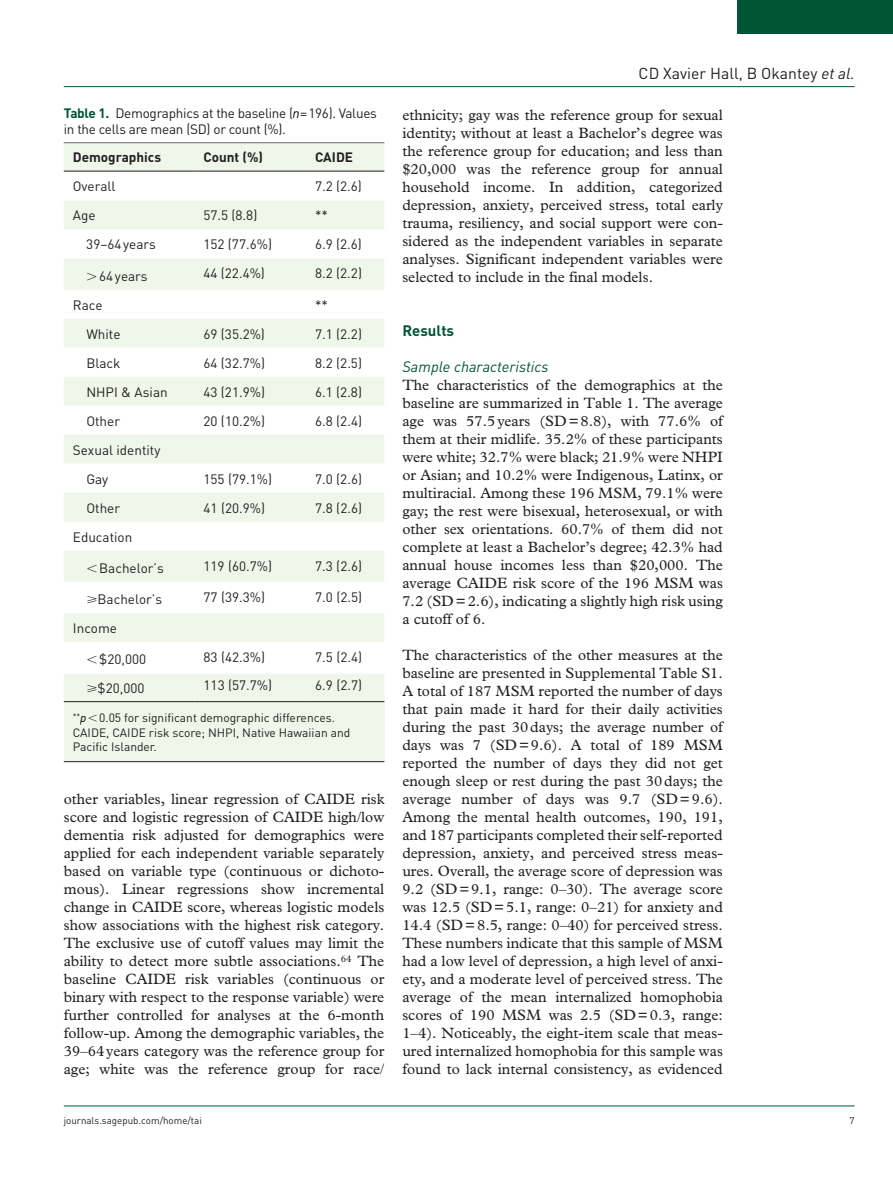
<style>
.page{position:relative;width:893px;height:1191px;background:#fff}
.page>*{position:absolute;margin:0;border:0;box-sizing:border-box;transform-origin:0 0}
.t1{font:15.75px "DIN";color:#231f20}
.t2{font:15px/18px "Plantin Std";color:#231f20;text-align:justify}
.t3{font:italic 15px "DIN";color:#015436}
.t4{font:700 15px "DIN";color:#015436}
.t5{font:13.5px/29px "DIN";color:#231f20}
.t6{font:13.5px/15.8px "DIN";letter-spacing:-.02em;color:#231f20}
.t7{font:700 13.5px "DIN";color:#231f20}
.t8{font:12px/14.2px "DIN";color:#231f20}
.t9{font:9.75px "DIN";color:#231f20}
.s1{font-weight:700;color:#015436}
.s2{font-style:italic;color:#000}
.s3{font-style:italic}
</style>
<div class="page">
<hr style="left:64px;top:86px;width:791px;height:1px;background:#015436">
<hr style="left:64px;top:1105px;width:791px;height:1px;background:#015436">
<div style="left:738px;top:0;width:155px;height:34px;background:#015436"></div>
<div style="left:64px;top:697px;width:320px;height:64px;background:#eff7ea"></div>
<hr style="left:64px;top:761px;width:320px;height:1px;background:#231f20">
<div style="left:64px;top:143px;width:320px;height:554px;background:#eff7ea"></div>
<svg style="left:64px;top:172px;width:320px;height:501px"></svg>
<hr style="left:64px;top:171px;width:130px;height:1px;background:#231f20">
<hr style="left:194px;top:171px;width:112px;height:1px;background:#231f20">
<hr style="left:306px;top:171px;width:78px;height:1px;background:#231f20">
<hr style="left:64px;top:701px;width:130px;height:1px;background:#231f20">
<hr style="left:194px;top:701px;width:112px;height:1px;background:#231f20">
<hr style="left:306px;top:701px;width:78px;height:1px;background:#231f20">
<svg style="left:87px;top:272px;width:9px;height:8px"></svg>
<svg style="left:88px;top:564px;width:9px;height:8px"></svg>
<svg style="left:88px;top:656px;width:9px;height:8px"></svg>
<p class="t6" style="left:64px;top:105px;width:315px"><span class="s1">Table 1.</span> Demographics at the baseline (<span class="s2">n</span>=196). Values in the cells are mean (SD) or count (%).</p>
<p class="t7" style="left:73px;top:148px;width:90px">Demographics</p>
<p class="t7" style="left:203px;top:148px;width:61px">Count (%)</p>
<p class="t7" style="left:315px;top:148px;width:40px">CAIDE</p>
<p class="t5" style="left:73px;top:172px;width:44px">Overall</p>
<p class="t5" style="left:315px;top:172px;width:48px">7.2 (2.6)</p>
<p class="t5" style="left:73px;top:201px;width:24px">Age</p>
<p class="t5" style="left:203px;top:201px;width:55px">57.5 (8.8)</p>
<p class="t5" style="left:315px;top:201px;width:14px">**</p>
<p class="t5" style="left:86px;top:230px;width:71px">39–64years</p>
<p class="t5" style="left:203px;top:230px;width:70px">152 (77.6%)</p>
<p class="t5" style="left:315px;top:230px;width:48px">6.9 (2.6)</p>
<p class="t5" style="left:99px;top:261px;width:50px">64years</p>
<p class="t5" style="left:203px;top:259px;width:63px">44 (22.4%)</p>
<p class="t5" style="left:315px;top:259px;width:48px">8.2 (2.2)</p>
<p class="t5" style="left:73px;top:290px;width:31px">Race</p>
<p class="t5" style="left:315px;top:290px;width:14px">**</p>
<p class="t5" style="left:86px;top:319px;width:36px">White</p>
<p class="t5" style="left:203px;top:319px;width:63px">69 (35.2%)</p>
<p class="t5" style="left:315px;top:319px;width:48px">7.1 (2.2)</p>
<p class="t5" style="left:86px;top:348px;width:35px">Black</p>
<p class="t5" style="left:203px;top:348px;width:63px">64 (32.7%)</p>
<p class="t5" style="left:315px;top:348px;width:48px">8.2 (2.5)</p>
<p class="t5" style="left:86px;top:377px;width:83px">NHPI &amp; Asian</p>
<p class="t5" style="left:203px;top:377px;width:63px">43 (21.9%)</p>
<p class="t5" style="left:315px;top:377px;width:48px">6.1 (2.8)</p>
<p class="t5" style="left:86px;top:406px;width:35px">Other</p>
<p class="t5" style="left:204px;top:406px;width:63px">20 (10.2%)</p>
<p class="t5" style="left:315px;top:406px;width:48px">6.8 (2.4)</p>
<p class="t5" style="left:86px;top:435px;width:76px;text-indent:-14px">Sexual identity<br>Gay</p>
<p class="t5" style="left:204px;top:464px;width:70px">155 (79.1%)</p>
<p class="t5" style="left:315px;top:464px;width:48px">7.0 (2.6)</p>
<p class="t5" style="left:86px;top:493px;width:35px">Other</p>
<p class="t5" style="left:204px;top:493px;width:63px">41 (20.9%)</p>
<p class="t5" style="left:315px;top:493px;width:48px">7.8 (2.6)</p>
<p class="t5" style="left:73px;top:522px;width:61px">Education</p>
<p class="t5" style="left:99px;top:553px;width:66px">Bachelor’s</p>
<p class="t5" style="left:204px;top:551px;width:70px">119 (60.7%)</p>
<p class="t5" style="left:315px;top:551px;width:48px">7.3 (2.6)</p>
<p class="t5" style="left:86px;top:584px;width:77px">⩾Bachelor’s</p>
<p class="t5" style="left:204px;top:582px;width:63px">77 (39.3%)</p>
<p class="t5" style="left:315px;top:582px;width:48px">7.0 (2.5)</p>
<p class="t5" style="left:73px;top:613px;width:46px">Income</p>
<p class="t5" style="left:99px;top:645px;width:48px">$20,000</p>
<p class="t5" style="left:204px;top:642px;width:63px">83 (42.3%)</p>
<p class="t5" style="left:315px;top:642px;width:48px">7.5 (2.4)</p>
<p class="t5" style="left:86px;top:673px;width:60px">⩾$20,000</p>
<p class="t5" style="left:204px;top:671px;width:70px">113 (57.7%)</p>
<p class="t5" style="left:315px;top:671px;width:48px">6.9 (2.7)</p>
<p class="t8" style="left:73px;top:710px;width:279px"><sup>**</sup><span class="s2">p</span> 0.05 for significant demographic differences.<br>CAIDE, CAIDE risk score; NHPI, Native Hawaiian and<br>Pacific Islander.</p>
<p class="t2" style="left:64px;top:790px;width:322px">other variables, linear regression of CAIDE risk score and logistic regression of CAIDE high/low dementia risk adjusted for demographics were applied for each independent variable separately based on variable type (continuous or dichoto&shy;mous). Linear regressions show incremental change in CAIDE score, whereas logistic models show associations with the highest risk category.<br>The exclusive use of cutoff values may limit the ability to detect more subtle associations.<sup>64</sup> The baseline CAIDE risk variables (continuous or binary with respect to the response variable) were further controlled for analyses at the 6-month follow-up. Among the demographic variables, the 39–64years category was the reference group for age; white was the reference group for race/</p>
<p class="t1" style="left:639px;top:63px;width:218px">CD Xavier Hall, B Okantey <span class="s3">et al.</span></p>
<p class="t2" style="left:402px;top:106px;width:322px">ethnicity; gay was the reference group for sexual identity; without at least a Bachelor’s degree was the reference group for education; and less than $20,000 was the reference group for annual household income. In addition, categorized depression, anxiety, perceived stress, total early trauma, resiliency, and social support were con&shy;sidered as the independent variables in separate analyses. Significant independent variables were selected to include in the final models.</p>
<p class="t4" style="left:402px;top:321px;width:53px">Results</p>
<p class="t3" style="left:402px;top:357px;width:148px">Sample characteristics</p>
<p class="t2" style="left:402px;top:376px;width:322px">The characteristics of the demographics at the baseline are summarized in Table 1. The average age was 57.5years (SD=8.8), with 77.6% of them at their midlife. 35.2% of these participants were white; 32.7% were black; 21.9% were NHPI or Asian; and 10.2% were Indigenous, Latinx, or multiracial. Among these 196 MSM, 79.1% were gay; the rest were bisexual, heterosexual, or with other sex orientations. 60.7% of them did not complete at least a Bachelor’s degree; 42.3% had annual house incomes less than $20,000. The average CAIDE risk score of the 196 MSM was 7.2 (SD=2.6), indicating a slightly high risk using a cutoff of 6.</p>
<p class="t2" style="left:402px;top:646px;width:322px">The characteristics of the other measures at the baseline are presented in Supplemental Table S1.<br>A total of 187 MSM reported the number of days that pain made it hard for their daily activities during the past 30days; the average number of days was 7 (SD=9.6). A total of 189 MSM reported the number of days they did not get enough sleep or rest during the past 30days; the average number of days was 9.7 (SD=9.6).<br>Among the mental health outcomes, 190, 191, and 187 participants completed their self-reported depression, anxiety, and perceived stress meas&shy;ures. Overall, the average score of depression was 9.2 (SD=9.1, range: 0–30). The average score was 12.5 (SD=5.1, range: 0–21) for anxiety and 14.4 (SD=8.5, range: 0–40) for perceived stress.<br>These numbers indicate that this sample of MSM had a low level of depression, a high level of anxi&shy;ety, and a moderate level of perceived stress. The average of the mean internalized homophobia scores of 190 MSM was 2.5 (SD=0.3, range:<br>1–4). Noticeably, the eight-item scale that meas&shy;ured internalized homophobia for this sample was found to lack internal consistency, as evidenced</p>
<p class="t9" style="left:64px;top:1114px;width:140px">journals.sagepub.com/home/tai</p>
<p class="t9" style="left:850px;top:1114px;width:7px">7</p>
</div>
